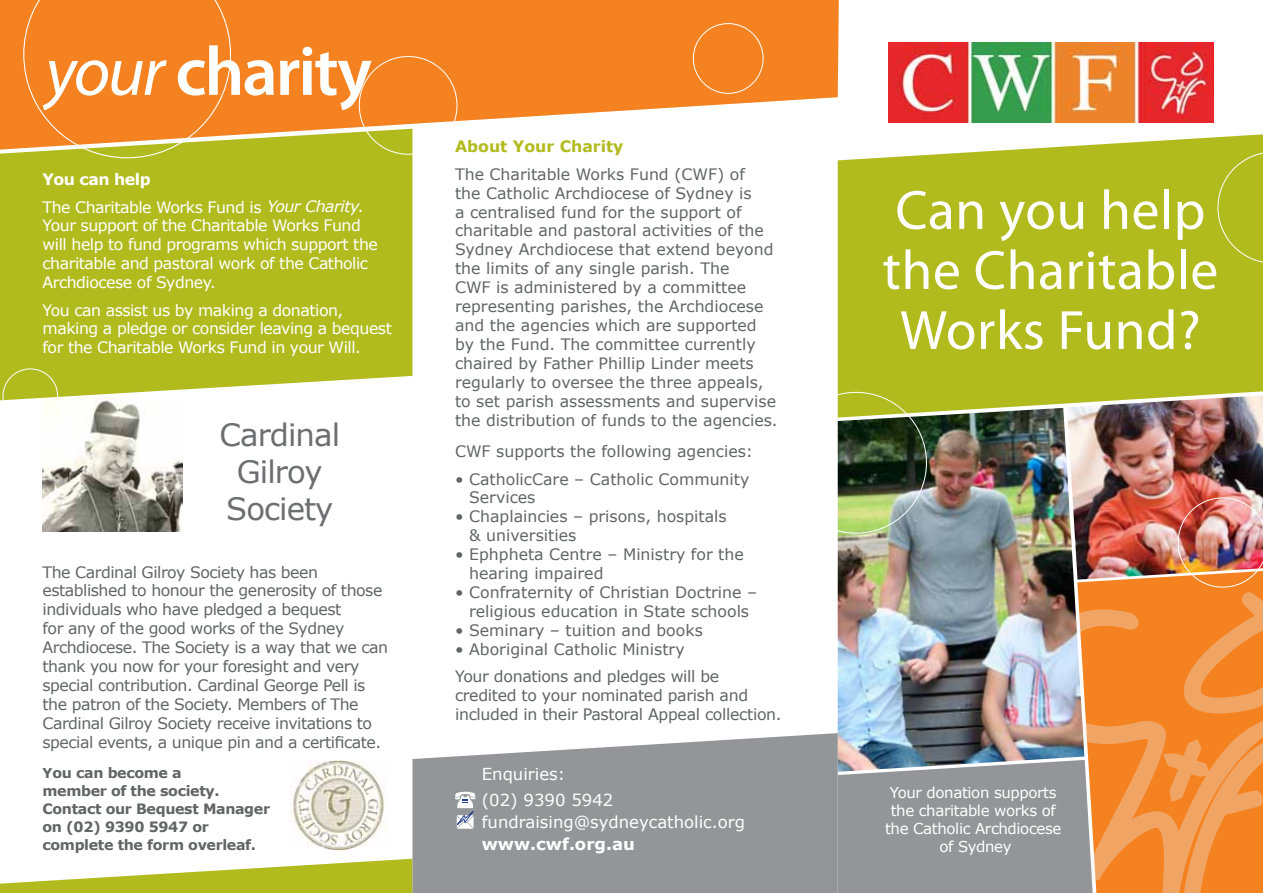
<style>
.page{position:relative;width:1263px;height:893px;background:#fff}
.page>*{position:absolute;margin:0;border:0;box-sizing:border-box;transform-origin:0 0}
.t1{font:600 69.75px "Myriad Pro";letter-spacing:-.03em;color:#fff}
.t2{font:55.65px/60px "Myriad Pro";letter-spacing:.01em;color:#fff;text-align:center}
.t3{font:30.75px/36.9px "Verdana";letter-spacing:-.03em;color:#6d6e71;text-align:center}
.t4{font:16.5px/26.2px "Verdana";color:#fff}
.t5{font:700 16.5px "Verdana";color:#fff}
.t6{font:15.75px/18.9px "Verdana";color:#636466}
.t7{font:15.75px/18.9px "Verdana";letter-spacing:-.03em;color:#636466}
.t8{font:15.75px/18.9px "Verdana";letter-spacing:-.03em;color:#fff}
.t9{font:15.75px/27.5px "Verdana";letter-spacing:-.02em;color:#636466}
.t10{font:700 15.75px "Verdana";color:#b2bb1e}
.t11{font:15px/18px "Verdana";letter-spacing:-.025em;color:#fff;text-align:center}
.t12{font:700 14.25px/18px "Verdana";letter-spacing:-.025em;color:#636466}
.s1{font-weight:400;font-style:italic}
.s2{font-weight:700}
.s3{font-style:italic}
.s4{font-size:13.5px}
</style>
<div class="page">
<svg style="left:1084px;top:592px;width:179px;height:301px;background:#f48a30"></svg>
<svg style="left:1163px;top:732px;width:100px;height:161px;background:#f29342"></svg>
<img style="left:43px;top:400px;width:139px;height:131px">
<div style="left:838px;top:760px;width:255px;height:133px;background:#939598"></div>
<img style="left:1084px;top:418px;width:179px;height:162px">
<img style="left:838px;top:418px;width:246px;height:354px">
<svg style="left:838px;top:134px;width:425px;height:284px;background:#b5bc2f"></svg>
<div style="left:0;top:150px;width:412px;height:250px;background:#b2bb1e"></div>
<svg style="left:0;top:859px;width:412px;height:34px"></svg>
<svg style="left:0;top:0;width:839px;height:150px;fill:#f58220"></svg>
<img style="left:1178px;top:497px;width:85px;height:218px">
<svg style="left:23px;top:0;width:208px;height:158px;background:#f08b28"></svg>
<div style="left:693px;top:23px;width:70px;height:71px;border:1px solid #fff;border-radius:50%"></div>
<div style="left:3px;top:369px;width:55px;height:55px;border:1px solid #fff;border-radius:50%"></div>
<svg style="left:412px;top:733px;width:426px;height:160px;background:#9c9da0"></svg>
<img style="left:291px;top:760px;width:96px;height:90px">
<div style="left:1218px;top:152px;width:45px;height:111px;background:#b2bb1e"></div>
<img style="left:888px;top:43px;width:325px;height:79px">
<svg style="left:455px;top:791px;width:21px;height:38px"></svg>
<h1 class="t1" style="left:46px;top:27px;width:328px"><span class="s1">your</span> charity</h1>
<p class="t8" style="left:43px;top:166px;width:323px;line-height:27.5px"><span class="s2">You can help<br></span>The Charitable Works Fund is <span class="s3">YourCharity</span>.</p>
<p class="t8" style="left:43px;top:216px;width:337px">Your support of the Charitable Works Fund will help to fund programs which support the charitable and pastoral work of the Catholic Archdiocese of Sydney.</p>
<p class="t8" style="left:43px;top:301px;width:351px">You can assist us by making a donation, making a pledge or consider leaving a bequest for the Charitable Works Fund in your Will.</p>
<h3 class="t3" style="left:220px;top:417px;width:122px">Cardinal<br>Gilroy<br>Society</h3>
<p class="t7" style="left:43px;top:563px;width:347px">The Cardinal Gilroy Society has been established to honour the generosity of those individuals who have pledged a bequest<br>for any of the good works of the Sydney Archdiocese. The Society is a way that we can thank you now for your foresight and very special contribution. Cardinal George Pell is the patron of the Society. Members of The Cardinal Gilroy Society receive invitations to special events, a unique pin and a certificate.</p>
<p class="t12" style="left:43px;top:764px;width:229px"><span class="s4">Y</span>ou can become a<br>member of the society.<br>Contact our Bequest Manager on (02) 9390 5947 or complete the form overleaf.</p>
<p class="t10" style="left:455px;top:136px;width:170px">About Your Charity</p>
<p class="t6" style="left:455px;top:165px;width:324px">The Charitable Works Fund (CWF) of<br>the Catholic Archdiocese of Sydney is<br>a centralised fund for the support of charitable and pastoral activities of the Sydney Archdiocese that extend beyond the limits of any single parish. The<br>CWF is administered by a committee representing parishes, the Archdiocese and the agencies which are supported by the Fund. The committee currently chaired by Father Phillip Linder meets regularly to oversee the three appeals, to set parish assessments and supervise the distribution of funds to the agencies.</p>
<p class="t6" style="left:455px;top:442px;width:300px">CWF supports the following agencies:</p>
<p class="t6" style="left:469px;top:470px;width:282px;text-indent:-14px">• CatholicCare – Catholic Community<br>Services</p>
<p class="t6" style="left:469px;top:507px;width:259px;text-indent:-14px">• Chaplaincies – prisons, hospitals &amp; universities</p>
<p class="t6" style="left:469px;top:545px;width:276px;text-indent:-14px">• Ephpheta Centre – Ministry for the hearing impaired</p>
<p class="t6" style="left:455px;top:583px;width:304px;text-align:center">• Confraternity of Christian Doctrine – religious education in State schools</p>
<p class="t6" style="left:455px;top:621px;width:249px">• Seminary – tuition and books</p>
<p class="t9" style="left:455px;top:635px;width:266px">• Aboriginal Catholic Ministry<br>Your donations and pledges will be</p>
<p class="t9" style="left:455px;top:686px;width:328px;line-height:18.9px">credited to your nominated parish and included in their Pastoral Appeal collection.</p>
<p class="t4" style="left:482px;top:761px;width:133px">Enquiries:<br>(02) 9390 5942</p>
<p class="t4" style="left:482px;top:810px;width:265px">fundraising@sydneycatholic.org</p>
<p class="t5" style="left:482px;top:834px;width:154px">www.cwf.org.au</p>
<h2 class="t2" style="left:882px;top:181px;width:337px">Can you help the Charitable<br>Works Fund?</h2>
<p class="t11" style="left:885px;top:784px;width:178px">Your donation supports the charitable works of the Catholic Archdiocese of Sydney</p>
</div>
